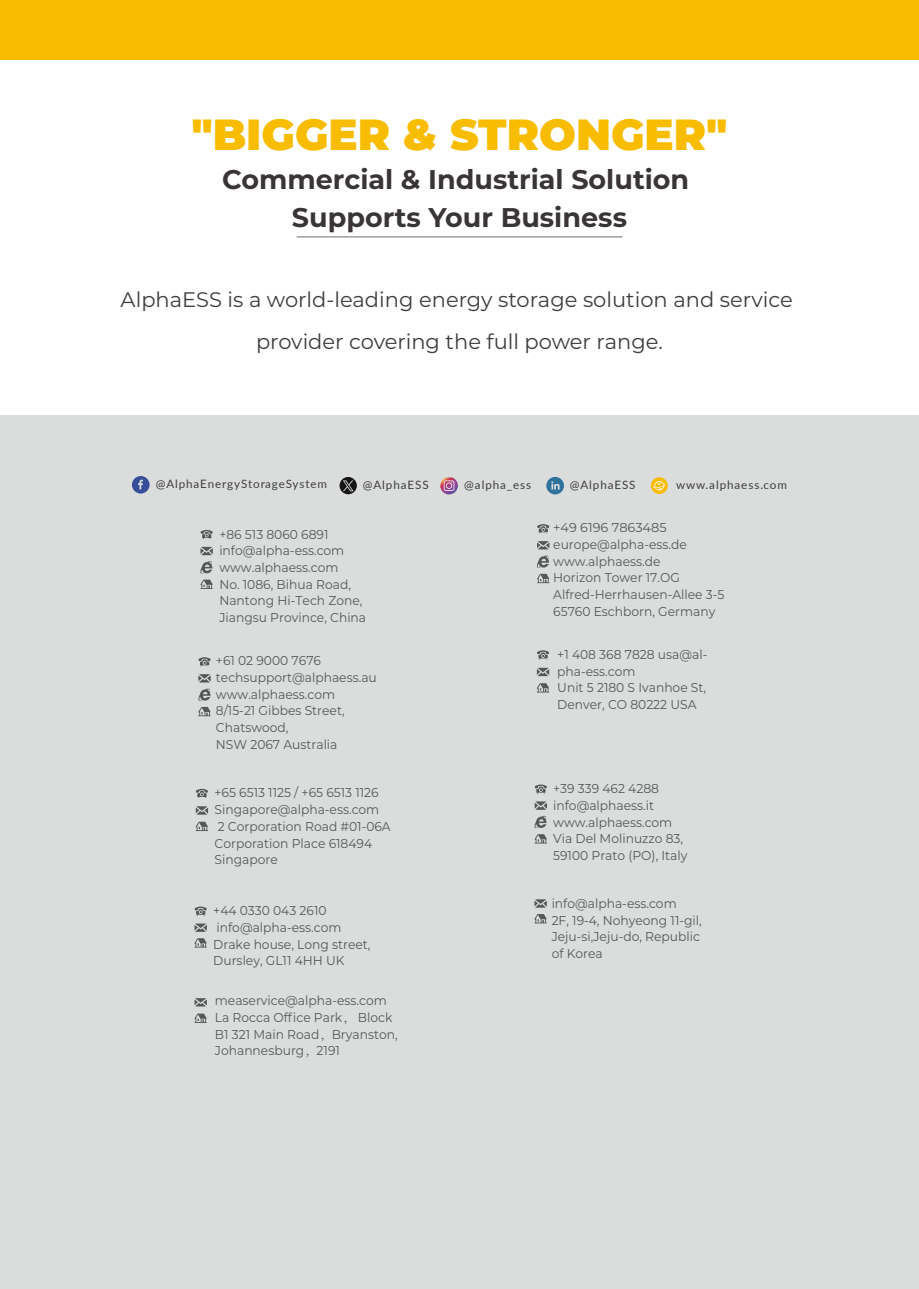
<style>
.page{position:relative;width:919px;height:1289px;background:#fff}
.page>*{position:absolute;margin:0;border:0;box-sizing:border-box;transform-origin:0 0}
.t1{font:900 43.5px "Montserrat";color:#f8bd00}
.t2{font:700 27px/38.4px "Montserrat";color:#383534;text-align:center}
.t3{font:21px/42px "Montserrat";color:#3e3e3d;text-align:center}
.t4{font:12.9px/16.6px "Montserrat";color:#565857;scale:.96 1}
.t5{font:12.9px/16.6px "Montserrat";color:#565857}
.t6{font:12.9px/16.6px "Montserrat";color:#565757;scale:.96 1}
.t7{font:11.55px "Lato";letter-spacing:.08em;color:#3d3e3d}
.s1{font-family:"Adobe Song Std";font-weight:300}
</style>
<div class="page">
<div style="left:0;top:0;width:918px;height:59px;background:#f8bd00"></div>
<div style="left:0;top:415px;width:918px;height:873px;background:#dbdcdc"></div>
<hr style="left:296px;top:236px;width:326px;height:1px;background:#6e6d6d">
<svg style="left:132px;top:476px;width:18px;height:17px"></svg>
<svg style="left:546px;top:477px;width:18px;height:17px"></svg>
<svg style="left:440px;top:477px;width:18px;height:17px"></svg>
<svg style="left:650px;top:477px;width:17px;height:17px"></svg>
<svg style="left:653px;top:481px;width:12px;height:9px"></svg>
<svg style="left:339px;top:477px;width:18px;height:17px"></svg>
<svg style="left:194px;top:1013px;width:13px;height:9px"></svg>
<svg style="left:194px;top:998px;width:13px;height:8px"></svg>
<svg style="left:534px;top:899px;width:12px;height:8px"></svg>
<svg style="left:534px;top:914px;width:12px;height:9px"></svg>
<svg style="left:537px;top:683px;width:12px;height:9px"></svg>
<svg style="left:537px;top:667px;width:12px;height:9px"></svg>
<svg style="left:537px;top:650px;width:12px;height:9px"></svg>
<svg style="left:194px;top:906px;width:13px;height:9px"></svg>
<svg style="left:194px;top:923px;width:13px;height:8px"></svg>
<svg style="left:194px;top:938px;width:13px;height:9px"></svg>
<svg style="left:534px;top:784px;width:13px;height:9px"></svg>
<svg style="left:534px;top:801px;width:13px;height:8px"></svg>
<svg style="left:534px;top:816px;width:12px;height:12px"></svg>
<svg style="left:534px;top:834px;width:13px;height:9px"></svg>
<svg style="left:196px;top:788px;width:12px;height:10px"></svg>
<svg style="left:196px;top:806px;width:12px;height:8px"></svg>
<svg style="left:196px;top:821px;width:12px;height:10px"></svg>
<svg style="left:198px;top:657px;width:13px;height:9px"></svg>
<svg style="left:198px;top:674px;width:13px;height:8px"></svg>
<svg style="left:198px;top:688px;width:12px;height:13px"></svg>
<svg style="left:198px;top:707px;width:13px;height:9px"></svg>
<svg style="left:537px;top:524px;width:12px;height:9px"></svg>
<svg style="left:537px;top:541px;width:12px;height:8px"></svg>
<svg style="left:537px;top:555px;width:12px;height:13px"></svg>
<svg style="left:537px;top:574px;width:12px;height:9px"></svg>
<svg style="left:200px;top:530px;width:13px;height:9px"></svg>
<svg style="left:200px;top:547px;width:13px;height:42px"></svg>
<h1 class="t1" style="left:191px;top:102px;width:537px">"BIGGER &amp; STRONGER"</h1>
<h2 class="t2" style="left:222px;top:158px;width:468px">Commercial &amp; Industrial Solution<br>Supports Your Business</h2>
<h3 class="t3" style="left:121px;top:278px;width:673px">AlphaESS is a world-leading energy storage solution and service provider covering the full power range.</h3>
<p class="t7" style="left:156px;top:475px;width:173px">@AlphaEnergyStorageSystem</p>
<p class="t7" style="left:363px;top:476px;width:67px">@AlphaESS</p>
<p class="t7" style="left:464px;top:476px;width:69px">@alpha_ess</p>
<p class="t7" style="left:570px;top:476px;width:67px">@AlphaESS</p>
<p class="t7" style="left:676px;top:476px;width:112px">www.alphaess.com</p>
<p class="t4" style="left:219px;top:525px;width:154px">+86 513 8060 6891 info@alpha-ess.com www.alphaess.com<br>No. 1086, Bihua Road,<br>Nantong Hi-Tech Zone,<br>Jiangsu Province, China</p>
<p class="t4" style="left:216px;top:652px;width:169px">+61 02 9000 7676 techsupport@alphaess.au www.alphaess.com<br>8/15-21 Gibbes Street,<br>Chatswood,<br>NSW 2067 Australia</p>
<p class="t4" style="left:214px;top:784px;width:185px">+65 6513 1125 / +65 6513 1126<br>Singapore@alpha-ess.com<br>2 Corporation Road #01-06A<br>Corporation Place 618494<br>Singapore</p>
<p class="t4" style="left:213px;top:901px;width:165px">+44 0330 043 2610 info@alpha-ess.com<br>Drake house, Long street,<br>Dursley, GL11 4HH UK</p>
<p class="t6" style="left:215px;top:991px;width:192px">measervice@alpha-ess.com<br>La Rocca Office Park<span class="s1">，</span> Block<br>B1 321 Main Road<span class="s1">，</span>Bryanston,<br>Johannesburg<span class="s1">，</span>2191</p>
<p class="t5" style="left:553px;top:519px;width:173px">+49 6196 7863485 europe@alpha-ess.de www.alphaess.de<br>Horizon Tower 17.OG<br>Alfred-Herrhausen-Allee 3-5<br>65760 Eschborn, Germany</p>
<p class="t4" style="left:557px;top:645px;width:158px">+1 408 368 7828 usa@al&shy;pha-ess.com<br>Unit 5 2180 S Ivanhoe St,<br>Denver, CO 80222 USA</p>
<p class="t4" style="left:553px;top:779px;width:141px">+39 339 462 4288 info@alphaess.it www.alphaess.com<br>Via Del Molinuzzo 83,<br>59100 Prato (PO), Italy</p>
<p class="t4" style="left:551px;top:894px;width:158px">info@alpha-ess.com<br>2F, 19-4, Nohyeong 11-gil,<br>Jeju-si,Jeju-do, Republic of Korea</p>
</div>
